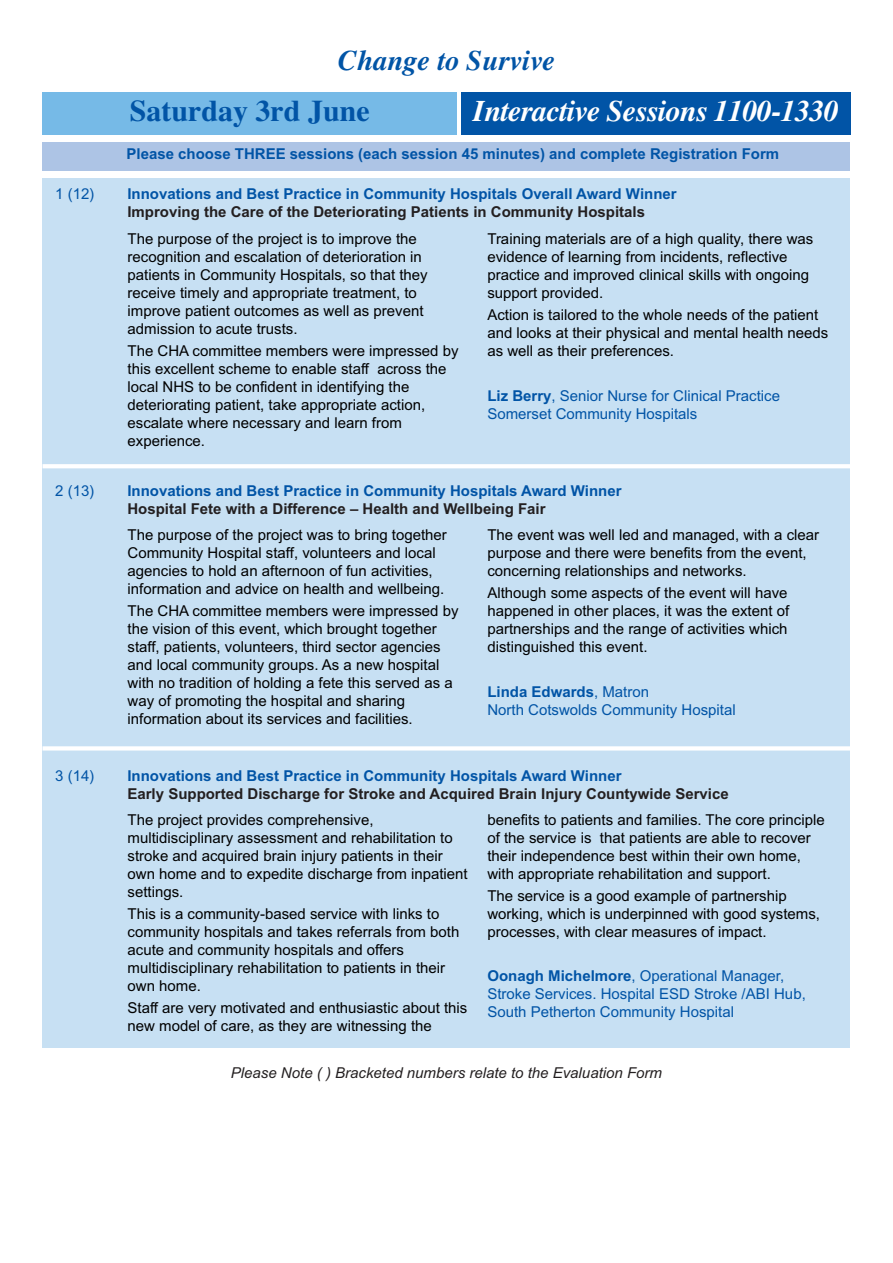
<style>
.page{position:relative;width:893px;height:1263px;background:#fff}
.page>*{position:absolute;margin:0;border:0;box-sizing:border-box;transform-origin:0 0}
.t1{font:italic 700 30px "Times";letter-spacing:-.02em;color:#fff}
.t2{font:700 30px "Times";color:#0154a6}
.t3{font:italic 700 28.5px "Times";color:#0154a6}
.t4{font:15px/18px "Arial";color:#000}
.t5{font:700 15px "Arial";color:#0154a6}
.t6{font:15px/18px "Arial";color:#0154a6}
.t7{font:700 15px "Arial";color:#231f20}
.t8{font:italic 15px "Arial";color:#231f20}
.s1{font-weight:700}
</style>
<div class="page">
<div style="left:43px;top:142px;width:807px;height:29px;background:#adc4e5"></div>
<div style="left:43px;top:179px;width:807px;height:869px;background:#c7e0f3"></div>
<div style="left:461px;top:92px;width:389px;height:43px;background:#0154a6"></div>
<div style="left:43px;top:92px;width:414px;height:43px;background:#76bae7"></div>
<hr style="left:43px;top:464px;width:807px;height:4px;background:#fff">
<svg style="left:43px;top:746px;width:807px;height:4px;fill:#fff"></svg>
<h2 class="t3" style="left:338px;top:43px;width:218px">Change to Survive</h2>
<h1 class="t2" style="left:130px;top:93px;width:242px">Saturday 3rd June</h1>
<h1 class="t1" style="left:473px;top:93px;width:367px">Interactive Sessions 1100-1330</h1>
<p class="t5" style="left:126px;top:145px;width:654px">Please choose THREE sessions (each session 45 minutes) and complete Registration Form</p>
<p class="t6" style="left:55px;top:184px;width:41px">1 (12)</p>
<p class="t5" style="left:127px;top:185px;width:551px">Innovations and Best Practice in Community Hospitals Overall Award Winner</p>
<p class="t7" style="left:127px;top:203px;width:519px">Improving the Care of the Deteriorating Patients in Community Hospitals</p>
<p class="t4" style="left:128px;top:230px;width:302px">The purpose of the project is to improve the recognition and escalation of deterioration in patients in Community Hospitals, so that they receive timely and appropriate treatment, to improve patient outcomes as well as prevent admission to acute trusts.</p>
<p class="t4" style="left:128px;top:342px;width:332px">The CHA committee members were impressed by this excellent scheme to enable staff across the local NHS to be confident in identifying the deteriorating patient, take appropriate action, escalate where necessary and learn from experience.</p>
<p class="t4" style="left:487px;top:230px;width:327px">Training materials are of a high quality, there was evidence of learning from incidents, reflective practice and improved clinical skills with ongoing support provided.</p>
<p class="t4" style="left:487px;top:306px;width:343px">Action is tailored to the whole needs of the patient and looks at their physical and mental health needs as well as their preferences.</p>
<p class="t6" style="left:487px;top:386px;width:294px"><span class="s1">Liz Berry</span>, Senior Nurse for Clinical Practice<br>Somerset Community Hospitals</p>
<p class="t6" style="left:55px;top:481px;width:41px">2 (13)</p>
<p class="t5" style="left:127px;top:482px;width:496px">Innovations and Best Practice in Community Hospitals Award Winner</p>
<p class="t7" style="left:127px;top:500px;width:420px">Hospital Fete with a Difference – Health and Wellbeing Fair</p>
<p class="t4" style="left:128px;top:526px;width:321px">The purpose of the project was to bring together Community Hospital staff, volunteers and local agencies to hold an afternoon of fun activities, information and advice on health and wellbeing.</p>
<p class="t4" style="left:128px;top:602px;width:332px">The CHA committee members were impressed by the vision of this event, which brought together staff, patients, volunteers, third sector agencies and local community groups. As a new hospital with no tradition of holding a fete this served as a way of promoting the hospital and sharing information about its services and facilities.</p>
<p class="t4" style="left:487px;top:526px;width:333px">The event was well led and managed, with a clear purpose and there were benefits from the event, concerning relationships and networks.</p>
<p class="t4" style="left:487px;top:584px;width:303px;text-align:justify">Although some aspects of the event will have happened in other places, it was the extent of partnerships and the range of activities which distinguished this event.</p>
<p class="t6" style="left:487px;top:682px;width:250px"><span class="s1">Linda Edwards</span>, Matron<br>North Cotswolds Community Hospital</p>
<p class="t6" style="left:55px;top:766px;width:41px">3 (14)</p>
<p class="t5" style="left:127px;top:767px;width:496px">Innovations and Best Practice in Community Hospitals Award Winner</p>
<p class="t7" style="left:127px;top:785px;width:603px">Early Supported Discharge for Stroke and Acquired Brain Injury Countywide Service</p>
<p class="t4" style="left:128px;top:810px;width:342px">The project provides comprehensive, multidisciplinary assessment and rehabilitation to stroke and acquired brain injury patients in their own home and to expedite discharge from inpatient settings.</p>
<p class="t4" style="left:128px;top:905px;width:333px">This is a community-based service with links to community hospitals and takes referrals from both acute and community hospitals and offers multidisciplinary rehabilitation to patients in their own home.</p>
<p class="t4" style="left:128px;top:999px;width:341px">Staff are very motivated and enthusiastic about this new model of care, as they are witnessing the</p>
<p class="t4" style="left:487px;top:810px;width:339px">benefits to patients and families. The core principle of the service is that patients are able to recover their independence best within their own home, with appropriate rehabilitation and support.</p>
<p class="t4" style="left:487px;top:887px;width:334px">The service is a good example of partnership working, which is underpinned with good systems, processes, with clear measures of impact.</p>
<p class="t6" style="left:487px;top:967px;width:320px"><span class="s1">Oonagh Michelmore</span>, Operational Manager,<br>Stroke Services. Hospital ESD Stroke /ABI Hub,<br>South Petherton Community Hospital</p>
<p class="t8" style="left:231px;top:1064px;width:433px">Please Note ( ) Bracketed numbers relate to the Evaluation Form</p>
</div>
